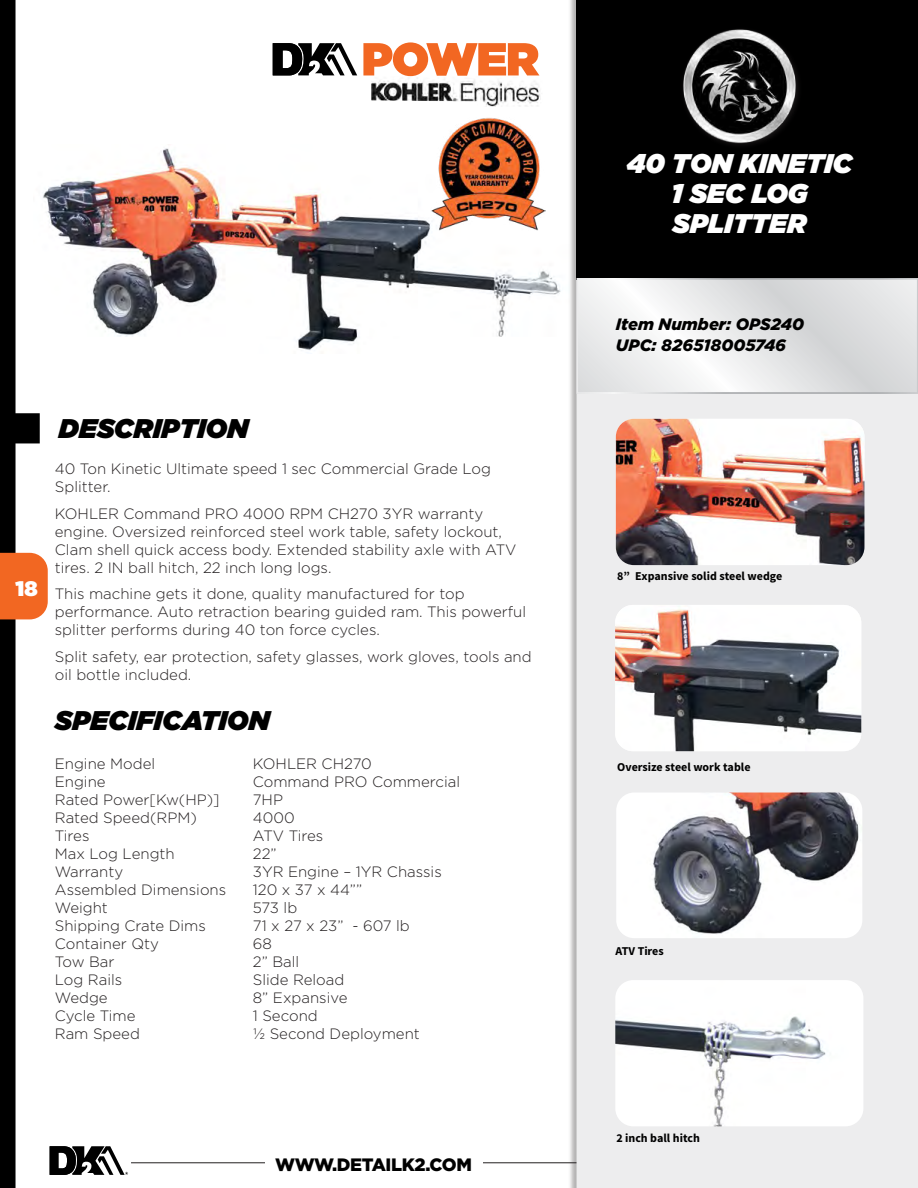
<style>
.page{position:relative;width:918px;height:1188px;background:#fff}
.page>*{position:absolute;margin:0;border:0;box-sizing:border-box;transform-origin:0 0}
.t1{font:italic 900 27px/30px "Gotham";color:#fff;text-align:center}
.t2{font:italic 900 27px "Gotham";color:#000}
.t3{font:900 21px "Gotham";color:#fff}
.t4{font:900 18px "Gotham";letter-spacing:-.02em;color:#000}
.t5{font:italic 900 16.5px/21px "Gotham";color:#000}
.t6{font:300 15px/18px "Gotham";color:#231f20}
.t7{font:700 12px "Source Sans Pro";color:#000}
</style>
<div class="page">
<img style="left:43px;top:148px;width:518px;height:203px">
<img style="left:430px;top:118px;width:115px;height:112px">
<hr style="left:131px;top:1162px;width:486px;height:1px;background:#231f20">
<div style="left:569px;top:0;width:349px;height:1188px;background:#231f20;opacity:.34"></div>
<div style="left:577px;top:394px;width:341px;height:794px;background:#ededee"></div>
<div style="left:577px;top:0;width:341px;height:280px;background:#000"></div>
<svg style="left:580px;top:281px;width:335px;height:110px"></svg>
<div style="left:577px;top:278px;width:341px;height:116px;border:2px solid #fff"></div>
<svg style="left:0;top:0;width:40px;height:1188px"></svg>
<div style="left:37px;top:1146px;width:94px;height:34px;background:#fff"></div>
<svg style="left:50px;top:1146px;width:78px;height:29px"></svg>
<img style="left:683px;top:29px;width:115px;height:116px">
<svg style="left:363px;top:42px;width:176px;height:34px"></svg>
<svg style="left:273px;top:43px;width:84px;height:33px"></svg>
<img style="left:371px;top:78px;width:170px;height:29px">
<div style="left:265px;top:1156px;width:218px;height:24px;background:#fff"></div>
<div style="left:0;top:553px;width:48px;height:66px;background:#f26722"></div>
<img style="left:616px;top:419px;width:248px;height:146px">
<img style="left:615px;top:605px;width:246px;height:146px">
<img style="left:616px;top:793px;width:246px;height:145px">
<img style="left:615px;top:980px;width:248px;height:146px">
<h2 class="t3" style="left:16px;top:573px;width:24px">18</h2>
<h1 class="t2" style="left:59px;top:409px;width:191px">DESCRIPTION</h1>
<p class="t6" style="left:55px;top:460px;width:438px">40 Ton Kinetic Ultimate speed 1 sec Commercial Grade Log<br>Splitter.</p>
<p class="t6" style="left:55px;top:504px;width:463px">KOHLER Command PRO 4000 RPM CH270 3YR warranty engine. Oversized reinforced steel work table, safety lockout, Clam shell quick access body. Extended stability axle with ATV tires. 2 IN ball hitch, 22 inch long logs.</p>
<p class="t6" style="left:55px;top:585px;width:473px">This machine gets it done, quality manufactured for top performance. Auto retraction bearing guided ram. This powerful splitter performs during 40 ton force cycles.</p>
<p class="t6" style="left:55px;top:647px;width:478px">Split safety, ear protection, safety glasses, work gloves, tools and oil bottle included.</p>
<h1 class="t2" style="left:55px;top:701px;width:216px">SPECIFICATION</h1>
<p class="t6" style="left:55px;top:755px;width:102px">Engine Model</p>
<p class="t6" style="left:253px;top:755px;width:121px">KOHLER CH270</p>
<p class="t6" style="left:55px;top:773px;width:52px">Engine</p>
<p class="t6" style="left:253px;top:773px;width:209px">Command PRO Commercial</p>
<p class="t6" style="left:55px;top:791px;width:166px">Rated Power[Kw(HP)]</p>
<p class="t6" style="left:253px;top:791px;width:32px">7HP</p>
<p class="t6" style="left:55px;top:809px;width:144px">Rated Speed(RPM)</p>
<p class="t6" style="left:253px;top:809px;width:43px">4000</p>
<p class="t6" style="left:55px;top:827px;width:36px">Tires</p>
<p class="t6" style="left:253px;top:827px;width:72px">ATV Tires</p>
<p class="t6" style="left:55px;top:845px;width:122px">Max Log Length</p>
<p class="t6" style="left:253px;top:845px;width:25px">22”</p>
<p class="t6" style="left:55px;top:863px;width:70px">Warranty</p>
<p class="t6" style="left:253px;top:863px;width:190px">3YR Engine – 1YR Chassis</p>
<p class="t6" style="left:55px;top:881px;width:173px">Assembled Dimensions</p>
<p class="t6" style="left:253px;top:881px;width:111px">120 x 37 x 44””</p>
<p class="t6" style="left:55px;top:899px;width:55px">Weight</p>
<p class="t6" style="left:253px;top:899px;width:46px">573 lb</p>
<p class="t6" style="left:55px;top:917px;width:153px">Shipping Crate Dims</p>
<p class="t6" style="left:253px;top:917px;width:159px">71 x 27 x 23” - 607 lb</p>
<p class="t6" style="left:55px;top:935px;width:106px">Container Qty</p>
<p class="t6" style="left:253px;top:935px;width:21px">68</p>
<p class="t6" style="left:55px;top:953px;width:61px">Tow Bar</p>
<p class="t6" style="left:253px;top:953px;width:48px">2” Ball</p>
<p class="t6" style="left:55px;top:971px;width:69px">Log Rails</p>
<p class="t6" style="left:253px;top:971px;width:93px">Slide Reload</p>
<p class="t6" style="left:55px;top:989px;width:54px">Wedge</p>
<p class="t6" style="left:253px;top:989px;width:96px">8” Expansive</p>
<p class="t6" style="left:55px;top:1007px;width:82px">Cycle Time</p>
<p class="t6" style="left:253px;top:1007px;width:66px">1 Second</p>
<p class="t6" style="left:55px;top:1025px;width:87px">Ram Speed</p>
<p class="t6" style="left:253px;top:1025px;width:169px">½ Second Deployment</p>
<p class="t4" style="left:275px;top:1152px;width:198px">WWW.DETAILK2.COM</p>
<h1 class="t1" style="left:627px;top:148px;width:227px">40 TON KINETIC<br>1 SEC LOG<br>SPLITTER</h1>
<p class="t5" style="left:616px;top:313px;width:190px">Item Number: OPS240<br>UPC: 826518005746</p>
<p class="t7" style="left:617px;top:568px;width:167px">8” Expansive solid steel wedge</p>
<p class="t7" style="left:617px;top:760px;width:135px">Oversize steel work table</p>
<p class="t7" style="left:615px;top:943px;width:50px">ATV Tires</p>
<p class="t7" style="left:616px;top:1130px;width:85px">2 inch ball hitch</p>
</div>
